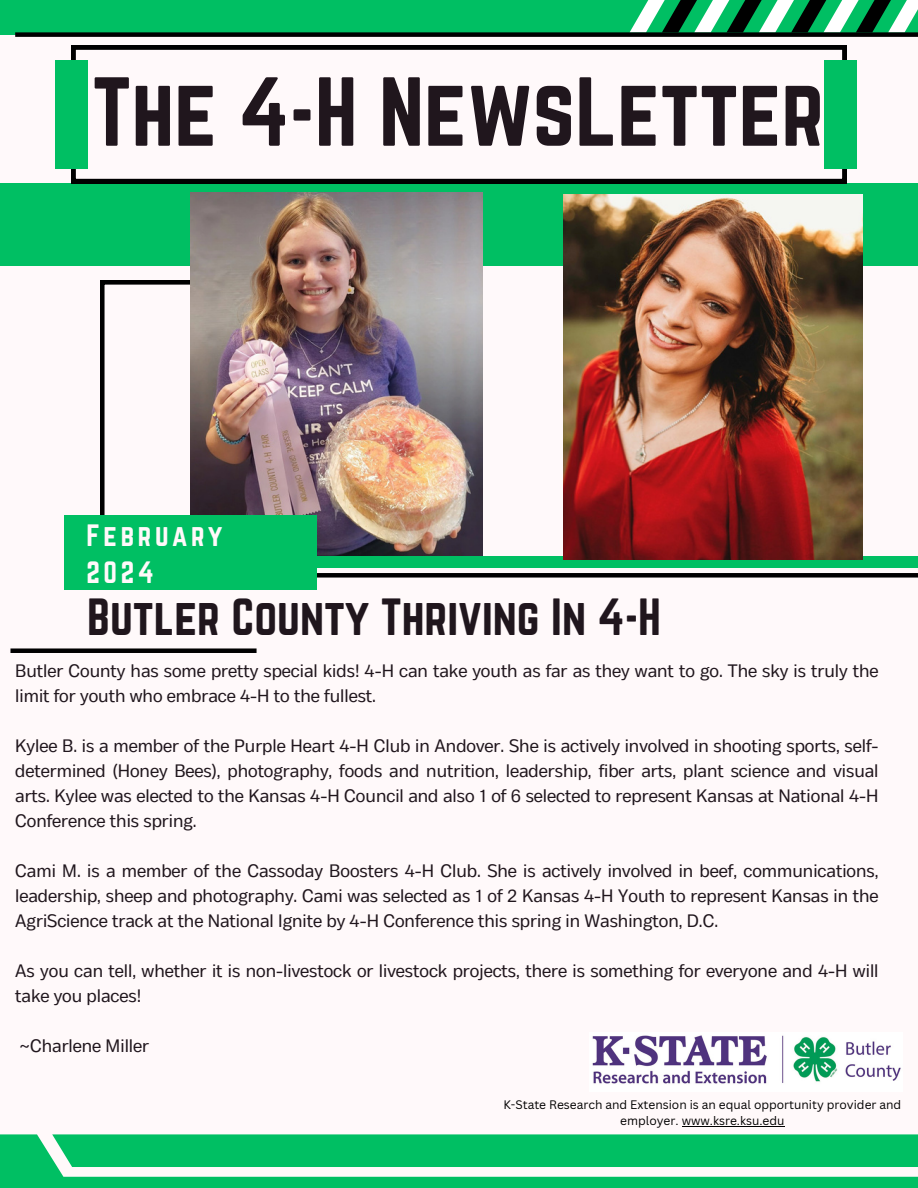
<style>
.page{position:relative;width:918px;height:1188px;background:#fff9fa}
.page>*{position:absolute;margin:0;border:0;box-sizing:border-box;transform-origin:0 0}
.t1{font:85.65px "Norwester";color:#20161d}
.t2{font:45.75px "Norwester";color:#20161d}
.t3{font:27px/37.2px "Norwester";letter-spacing:.135em;color:#fff9fa}
.t4{font:18px/25px "Body Text";color:#20161d}
.t5{font:12px/16px "Canva Sans";color:#000;text-align:center}
</style>
<div class="page">
<div style="left:0;top:0;width:918px;height:35px;background:#00bf63"></div>
<svg style="left:630px;top:0;width:288px;height:32px"></svg>
<div style="left:15px;top:32px;width:903px;height:5px;background:#000"></div>
<div style="left:0;top:183px;width:918px;height:83px;background:#00bf63"></div>
<svg style="left:100px;top:280px;width:90px;height:235px"></svg>
<img style="left:190px;top:192px;width:293px;height:364px">
<div style="left:297px;top:557px;width:621px;height:11px;background:#00bf63"></div>
<div style="left:268px;top:573px;width:650px;height:5px;background:#000"></div>
<svg style="left:0;top:1134px;width:918px;height:54px;fill:#00bf63"></svg>
<div style="left:52px;top:1134px;width:866px;height:33px;background:#00bf63"></div>
<svg style="left:71px;top:45px;width:775px;height:138px"></svg>
<div style="left:10px;top:648px;width:247px;height:5px;background:#000"></div>
<div style="left:55px;top:60px;width:33px;height:108px;background:#00bf63"></div>
<div style="left:824px;top:60px;width:33px;height:108px;background:#00bf63"></div>
<div style="left:65px;top:515px;width:252px;height:75px;background:#00bf63"></div>
<img style="left:592px;top:1035px;width:309px;height:49px">
<img style="left:563px;top:195px;width:300px;height:364px">
<hr style="left:682px;top:1126px;width:103px;height:1px;background:#000">
<p class="t1" style="left:92px;top:60px;width:734px">The 4-H NewsLetter</p>
<h3 class="t3" style="left:86px;top:516px;width:138px">February<br>2024</h3>
<h1 class="t2" style="left:87px;top:589px;width:575px">Butler County Thriving In 4-H</h1>
<h4 class="t4" style="left:15px;top:660px;width:865px">Butler County has some pretty special kids! 4-H can take youth as far as they want to go. The sky is truly the limit for youth who embrace 4-H to the fullest.</h4>
<h4 class="t4" style="left:15px;top:735px;width:865px;text-align:justify">Kylee B. is a member of the Purple Heart 4-H Club in Andover. She is actively involved in shooting sports, self&shy;determined (Honey Bees), photography, foods and nutrition, leadership, fiber arts, plant science and visual arts. Kylee was elected to the Kansas 4-H Council and also 1 of 6 selected to represent Kansas at National 4-H Conference this spring.</h4>
<h4 class="t4" style="left:15px;top:860px;width:865px;text-align:justify">Cami M. is a member of the Cassoday Boosters 4-H Club. She is actively involved in beef, communications, leadership, sheep and photography. Cami was selected as 1 of 2 Kansas 4-H Youth to represent Kansas in the AgriScience track at the National Ignite by 4-H Conference this spring in Washington, D.C.</h4>
<h4 class="t4" style="left:15px;top:960px;width:865px">As you can tell, whether it is non-livestock or livestock projects, there is something for everyone and 4-H will take you places!</h4>
<h4 class="t4" style="left:20px;top:1035px;width:131px">~Charlene Miller</h4>
<p class="t5" style="left:503px;top:1096px;width:399px">K-State Research and Extension is an equal opportunity provider and employer. www.ksre.ksu.edu</p>
</div>
